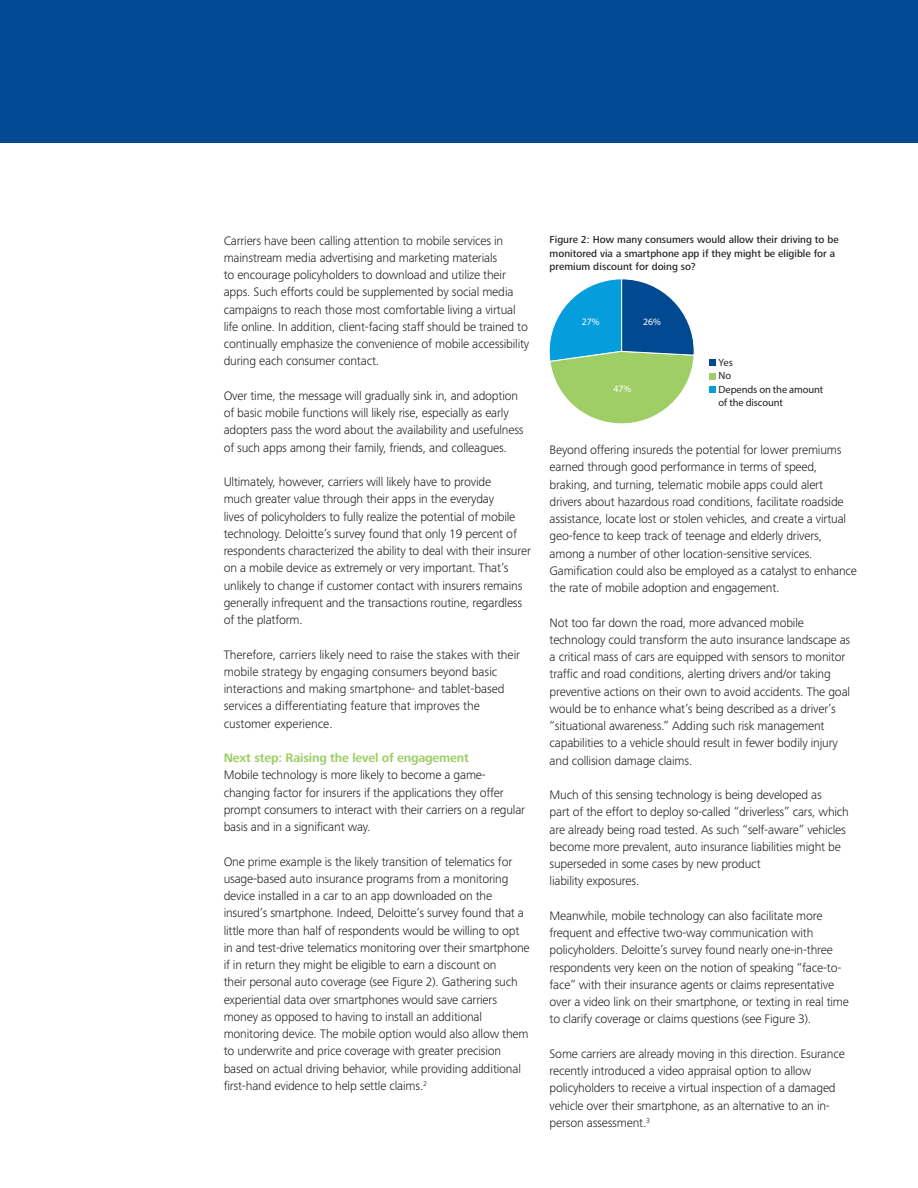
<style>
.page{position:relative;width:918px;height:1188px;background:#fff}
.page>*{position:absolute;margin:0;border:0;box-sizing:border-box;transform-origin:0 0}
.t1{font:300 12.75px/17.2px "Frutiger Next Pro";letter-spacing:-.015em;color:#231f20}
.t2{font:700 12.75px "Frutiger Next Pro";letter-spacing:-.015em;color:#9fce66}
.t3{font:500 10.5px/13.5px "Frutiger Next Pro";color:#231f20}
.t4{font:10.5px/13.5px "Myriad Pro";letter-spacing:-.01em;color:#231f20}
.t5{font:9.75px "Myriad Pro";color:#fff}
</style>
<div class="page">
<div style="left:0;top:0;width:918px;height:143px;background:#014990"></div>
<svg style="left:549px;top:278px;width:146px;height:146px"></svg>
<div style="left:709px;top:386px;width:7px;height:7px;background:#069ddc"></div>
<div style="left:709px;top:373px;width:7px;height:6px;background:#9fce66"></div>
<div style="left:709px;top:360px;width:7px;height:6px;background:#014990"></div>
<p class="t1" style="left:224px;top:232px;width:307px">Carriers have been calling attention to mobile services in mainstream media advertising and marketing materials<br>to encourage policyholders to download and utilize their apps. Such efforts could be supplemented by social media campaigns to reach those most comfortable living a virtual life online. In addition, client-facing staff should be trained to continually emphasize the convenience of mobile accessibility during each consumer contact.</p>
<p class="t1" style="left:224px;top:387px;width:302px">Over time, the message will gradually sink in, and adoption of basic mobile functions will likely rise, especially as early adopters pass the word about the availability and usefulness of such apps among their family, friends, and colleagues.</p>
<p class="t1" style="left:224px;top:473px;width:309px">Ultimately, however, carriers will likely have to provide<br>much greater value through their apps in the everyday<br>lives of policyholders to fully realize the potential of mobile technology. Deloitte’s survey found that only 19 percent of respondents characterized the ability to deal with their insurer on a mobile device as extremely or very important. That’s unlikely to change if customer contact with insurers remains generally infrequent and the transactions routine, regardless of the platform.</p>
<p class="t1" style="left:224px;top:646px;width:298px">Therefore, carriers likely need to raise the stakes with their mobile strategy by engaging consumers beyond basic interactions and making smartphone- and tablet-based services a differentiating feature that improves the customer experience.</p>
<p class="t2" style="left:224px;top:751px;width:247px">Next step: Raising the level of engagement</p>
<p class="t1" style="left:224px;top:767px;width:303px">Mobile technology is more likely to become a game&shy;changing factor for insurers if the applications they offer prompt consumers to interact with their carriers on a regular basis and in a significant way.</p>
<p class="t1" style="left:224px;top:853px;width:307px">One prime example is the likely transition of telematics for usage-based auto insurance programs from a monitoring device installed in a car to an app downloaded on the insured’s smartphone. Indeed, Deloitte’s survey found that a little more than half of respondents would be willing to opt in and test-drive telematics monitoring over their smartphone if in return they might be eligible to earn a discount on<br>their personal auto coverage (see Figure 2). Gathering such experiential data over smartphones would save carriers money as opposed to having to install an additional monitoring device. The mobile option would also allow them to underwrite and price coverage with greater precision based on actual driving behavior, while providing additional first-hand evidence to help settle claims.<sup>2</sup></p>
<p class="t3" style="left:550px;top:233px;width:291px">Figure 2: How many consumers would allow their driving to be monitored via a smartphone app if they might be eligible for a premium discount for doing so?</p>
<p class="t5" style="left:582px;top:316px;width:19px">27%</p>
<p class="t5" style="left:643px;top:316px;width:19px">26%</p>
<p class="t5" style="left:613px;top:383px;width:19px">47%</p>
<p class="t4" style="left:719px;top:356px;width:106px">Yes<br>No<br>Depends on the amount of the discount</p>
<p class="t1" style="left:550px;top:441px;width:309px">Beyond offering insureds the potential for lower premiums earned through good performance in terms of speed, braking, and turning, telematic mobile apps could alert drivers about hazardous road conditions, facilitate roadside assistance, locate lost or stolen vehicles, and create a virtual geo-fence to keep track of teenage and elderly drivers, among a number of other location-sensitive services.<br>Gamification could also be employed as a catalyst to enhance the rate of mobile adoption and engagement.</p>
<p class="t1" style="left:550px;top:614px;width:302px">Not too far down the road, more advanced mobile technology could transform the auto insurance landscape as a critical mass of cars are equipped with sensors to monitor traffic and road conditions, alerting drivers and/or taking preventive actions on their own to avoid accidents. The goal would be to enhance what’s being described as a driver’s “situational awareness.” Adding such risk management capabilities to a vehicle should result in fewer bodily injury and collision damage claims.</p>
<p class="t1" style="left:550px;top:786px;width:301px">Much of this sensing technology is being developed as<br>part of the effort to deploy so-called “driverless” cars, which are already being road tested. As such “self-aware” vehicles become more prevalent, auto insurance liabilities might be superseded in some cases by new product<br>liability exposures.</p>
<p class="t1" style="left:550px;top:907px;width:301px">Meanwhile, mobile technology can also facilitate more frequent and effective two-way communication with policyholders. Deloitte’s survey found nearly one-in-three respondents very keen on the notion of speaking “face-to&shy;face” with their insurance agents or claims representative over a video link on their smartphone, or texting in real time to clarify coverage or claims questions (see Figure 3).</p>
<p class="t1" style="left:550px;top:1045px;width:297px">Some carriers are already moving in this direction. Esurance recently introduced a video appraisal option to allow policyholders to receive a virtual inspection of a damaged vehicle over their smartphone, as an alternative to an in&shy;person assessment.<sup>3</sup></p>
</div>
